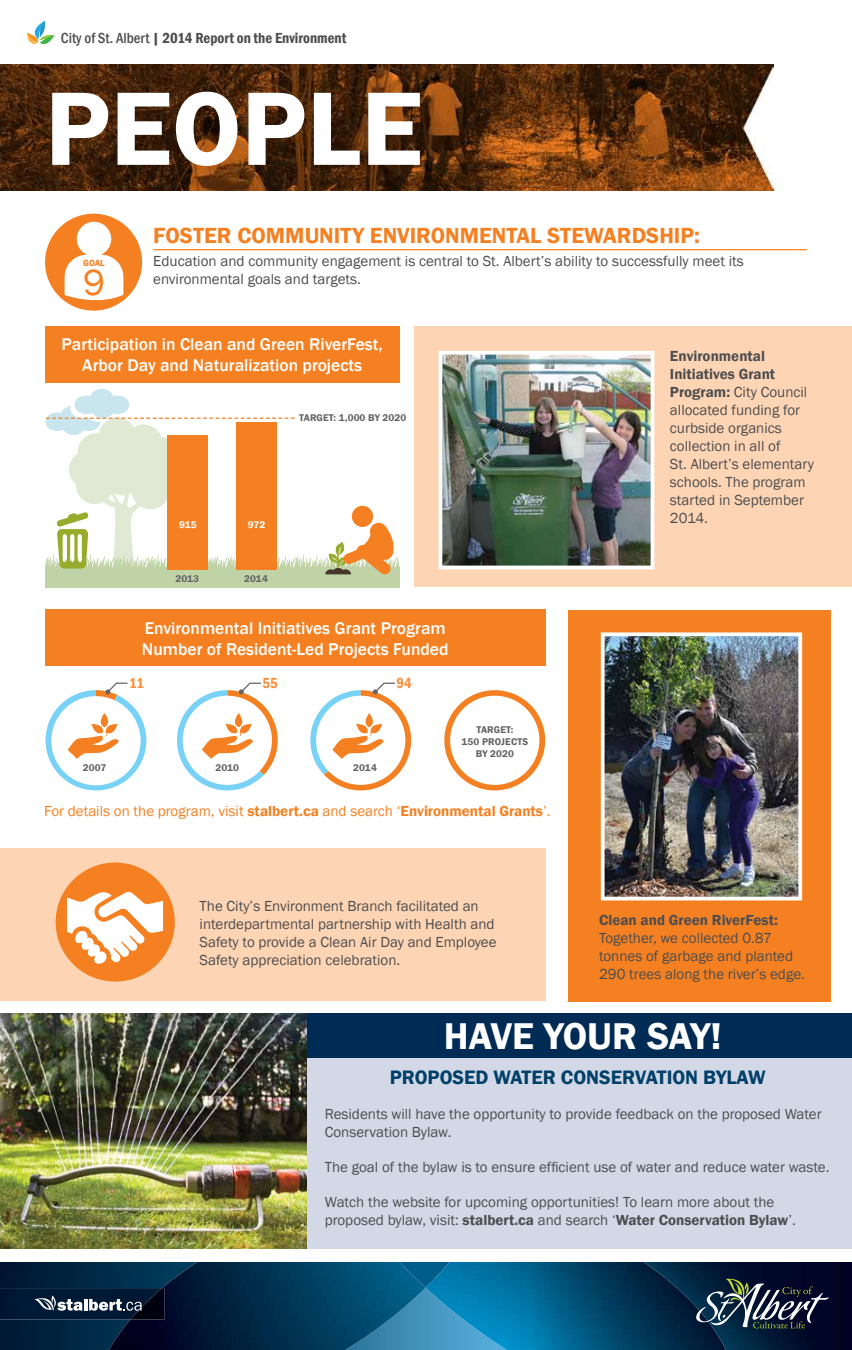
<style>
.page{position:relative;width:852px;height:1350px;background:#fff}
.page>*{position:absolute;margin:0;border:0;box-sizing:border-box;transform-origin:0 0}
.t1{font:600 108.12px "Franklin Gothic";color:#fff}
.t2{font:600 38.38px "Franklin Gothic";letter-spacing:-.005em;color:#fff}
.t3{font:37.38px "Franklin Gothic";color:#f58021}
.t4{font:600 22.5px "Franklin Gothic";color:#f58021}
.t5{font:600 20px "Franklin Gothic";color:#003f68}
.t6{font:500 17.5px/21px "Franklin Gothic";color:#fff;text-align:center}
.t7{font:15px/18px "Franklin Gothic";color:#4d4d4f}
.t8{font:15px "Franklin Gothic";color:#f58021}
.t9{font:600 condensed 15px "Franklin Gothic";color:#4d4d4f}
.t10{font:600 15px "Franklin Gothic";color:#4d4d4f}
.t11{font:600 condensed 15px "Franklin Gothic";color:#f7913f}
.t12{font:600 10px/12px "Franklin Gothic";letter-spacing:.01em;color:#636466;text-align:center}
.t13{font:600 10px "Franklin Gothic";color:#fff}
.t14{font:600 9.12px "Franklin Gothic";color:#f58021}
.s1{font-weight:500}
.s2{font-weight:600}
</style>
<div class="page">
<div style="left:1px;top:1013px;width:850px;height:235px;background:#d2d8e6"></div>
<div style="left:266px;top:1013px;width:585px;height:45px;background:#002b54"></div>
<img style="left:0;top:65px;width:772px;height:125px">
<div style="left:45px;top:567px;width:354px;height:20px;background:#c0d3a6"></div>
<div style="left:567px;top:610px;width:262px;height:391px;background:#f58021"></div>
<div style="left:45px;top:327px;width:354px;height:56px;background:#f58021"></div>
<div style="left:45px;top:610px;width:500px;height:56px;background:#f58021"></div>
<div style="left:414px;top:327px;width:437px;height:260px;background:#fed5b4"></div>
<div style="left:0;top:848px;width:545px;height:153px;background:#fed5b4"></div>
<div style="left:56px;top:863px;width:119px;height:119px;background:#f58021;border-radius:50%"></div>
<svg style="left:67px;top:892px;width:96px;height:73px"></svg>
<img style="left:443px;top:356px;width:206px;height:208px">
<div style="left:438px;top:351px;width:216px;height:218px;border:4px solid #fff"></div>
<img style="left:605px;top:637px;width:191px;height:258px">
<div style="left:600px;top:632px;width:201px;height:268px;border:4px solid #fff"></div>
<svg style="left:45px;top:682px;width:101px;height:108px"></svg>
<svg style="left:177px;top:682px;width:101px;height:108px"></svg>
<svg style="left:310px;top:682px;width:102px;height:109px"></svg>
<svg style="left:444px;top:690px;width:102px;height:100px"></svg>
<hr style="left:153px;top:249px;width:653px;height:1px;background:#f58021">
<svg style="left:45px;top:389px;width:354px;height:186px"></svg>
<svg style="left:27px;top:21px;width:27px;height:23px"></svg>
<div style="left:45px;top:214px;width:97px;height:97px;background:#f58021;border-radius:50%"></div>
<svg style="left:65px;top:222px;width:58px;height:78px"></svg>
<img style="left:0;top:1013px;width:306px;height:235px">
<img style="left:0;top:1262px;width:97px;height:88px">
<img style="left:97px;top:1262px;width:546px;height:88px">
<img style="left:399px;top:1262px;width:50px;height:26px">
<img style="left:643px;top:1262px;width:208px;height:88px">
<svg style="left:695px;top:1279px;width:133px;height:49px"></svg>
<img style="left:0;top:1288px;width:130px;height:32px">
<img style="left:130px;top:1288px;width:34px;height:32px">
<svg style="left:34px;top:1295px;width:108px;height:16px"></svg>
<p class="t9" style="left:61px;top:28px;width:287px"><span class="s1">City of St. Albert</span> | 2014 Report on the Environment</p>
<h1 class="t1" style="left:45px;top:62px;width:379px">PEOPLE</h1>
<p class="t14" style="left:83px;top:257px;width:23px">GOAL</p>
<h3 class="t3" style="left:83px;top:260px;width:23px">9</h3>
<h3 class="t4" style="left:153px;top:221px;width:548px">FOSTER COMMUNITY ENVIRONMENTAL STEWARDSHIP:</h3>
<p class="t7" style="left:153px;top:253px;width:591px">Education and community engagement is central to St. Albert’s ability to successfully meet its environmental goals and targets.</p>
<p class="t6" style="left:61px;top:334px;width:322px">Participation in Clean and Green RiverFest,<br>Arbor Day and Naturalization projects</p>
<p class="t12" style="left:299px;top:412px;width:109px">TARGET: 1,000 BY 2020</p>
<p class="t13" style="left:179px;top:518px;width:19px">915</p>
<p class="t13" style="left:248px;top:518px;width:19px">972</p>
<p class="t12" style="left:175px;top:573px;width:25px">2013</p>
<p class="t12" style="left:244px;top:573px;width:25px">2014</p>
<p class="t6" style="left:142px;top:617px;width:308px;text-align:left">Environmental Initiatives Grant Program<br>Number of Resident-Led Projects Funded</p>
<p class="t11" style="left:129px;top:673px;width:16px">11</p>
<p class="t12" style="left:83px;top:761px;width:25px">2007</p>
<p class="t11" style="left:262px;top:673px;width:17px">55</p>
<p class="t12" style="left:215px;top:761px;width:25px">2010</p>
<p class="t11" style="left:396px;top:673px;width:17px">94</p>
<p class="t12" style="left:353px;top:761px;width:25px">2014</p>
<p class="t12" style="left:461px;top:724px;width:68px">TARGET:<br>150 PROJECTS<br>BY 2020</p>
<p class="t8" style="left:44px;top:802px;width:507px">For details on the program, visit <span class="s2">stalbert.ca</span> and search ‘<span class="s2">Environmental Grants</span>’.</p>
<p class="t7" style="left:199px;top:897px;width:298px">The City’s Environment Branch facilitated an interdepartmental partnership with Health and Safety to provide a Clean Air Day and Employee Safety appreciation celebration.</p>
<p class="t7" style="left:669px;top:348px;width:145px"><span class="s2">Environmental<br>Initiatives Grant<br>Program:</span> City Council allocated funding for curbside organics collection in all of<br>St. Albert’s elementary schools. The program started in September<br>2014.</p>
<p class="t10" style="left:598px;top:911px;width:180px">Clean and Green RiverFest:</p>
<p class="t7" style="left:598px;top:929px;width:207px">Together, we collected 0.87 tonnes of garbage and planted<br>290 trees along the river’s edge.</p>
<h2 class="t2" style="left:443px;top:1012px;width:279px">HAVE YOUR SAY!</h2>
<h3 class="t5" style="left:389px;top:1065px;width:377px">PROPOSED WATER CONSERVATION BYLAW</h3>
<p class="t7" style="left:324px;top:1105px;width:498px">Residents will have the opportunity to provide feedback on the proposed Water<br>Conservation Bylaw.</p>
<p class="t7" style="left:324px;top:1158px;width:506px">The goal of the bylaw is to ensure efficient use of water and reduce water waste.</p>
<p class="t7" style="left:324px;top:1193px;width:472px">Watch the website for upcoming opportunities! To learn more about the proposed bylaw, visit: <span class="s2">stalbert.ca</span> and search ‘<span class="s2">Water Conservation Bylaw</span>’.</p>
</div>
